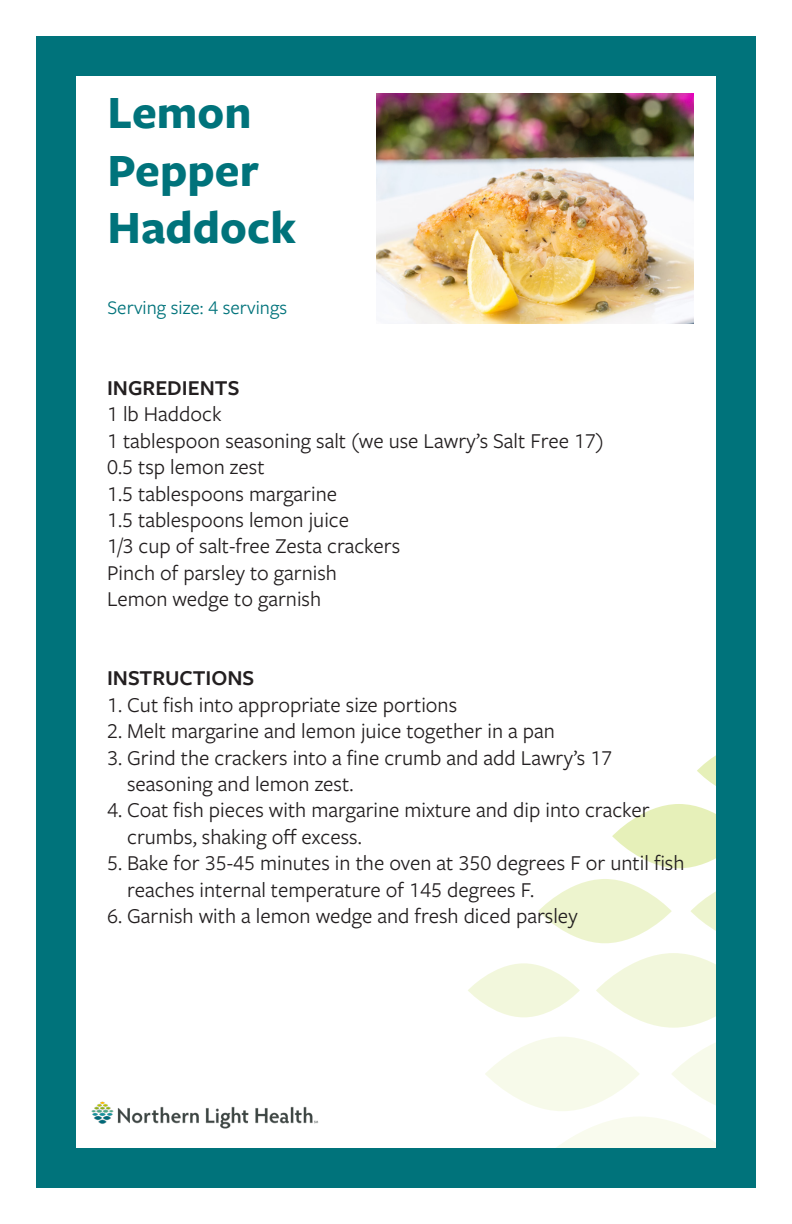
<style>
.page{position:relative;width:792px;height:1224px;background:#fff}
.page>*{position:absolute;margin:0;border:0;box-sizing:border-box;transform-origin:0 0}
.t1{font:700 48px/57.6px "Freight Sans Pro";color:#00737b}
.t2{font:22px/26.4px "Freight Sans Pro";color:#231f20}
.t3{font:600 22px "Freight Sans Pro";color:#231f20}
.t4{font:20px "Freight Sans Pro";color:#00737b}
</style>
<div class="page">
<svg style="left:538px;top:879px;width:134px;height:64px;background:#eff5d5"></svg>
<svg style="left:690px;top:892px;width:25px;height:38px"></svg>
<svg style="left:612px;top:756px;width:103px;height:112px"></svg>
<svg style="left:468px;top:963px;width:112px;height:54px;background:#f3f8e0"></svg>
<svg style="left:532px;top:953px;width:183px;height:194px"></svg>
<svg style="left:485px;top:1037px;width:155px;height:74px;fill:#f7faea"></svg>
<div style="left:36px;top:36px;width:720px;height:1152px;border:40px solid #00737b"></div>
<img style="left:376px;top:94px;width:318px;height:230px">
<img style="left:91px;top:1101px;width:228px;height:28px">
<p class="t1" style="left:108px;top:82px;width:190px">Lemon<br>Pepper<br>Haddock</p>
<p class="t4" style="left:108px;top:294px;width:181px">Serving size: 4 servings</p>
<p class="t3" style="left:107px;top:373px;width:134px">INGREDIENTS</p>
<p class="t2" style="left:107px;top:400px;width:116px">1 lb Haddock</p>
<p class="t2" style="left:107px;top:427px;width:498px">1 tablespoon seasoning salt (we use Lawry’s Salt Free 17)</p>
<p class="t2" style="left:107px;top:453px;width:159px">0.5 tsp lemon zest</p>
<p class="t2" style="left:107px;top:479px;width:232px">1.5 tablespoons margarine</p>
<p class="t2" style="left:107px;top:506px;width:244px">1.5 tablespoons lemon juice</p>
<p class="t2" style="left:107px;top:532px;width:295px">1/3 cup of salt-free Zesta crackers</p>
<p class="t2" style="left:107px;top:559px;width:232px">Pinch of parsley to garnish</p>
<p class="t2" style="left:107px;top:585px;width:216px">Lemon wedge to garnish</p>
<p class="t3" style="left:107px;top:663px;width:149px">INSTRUCTIONS</p>
<p class="t2" style="left:107px;top:691px;width:352px">1. Cut fish into appropriate size portions</p>
<p class="t2" style="left:107px;top:717px;width:449px">2. Melt margarine and lemon juice together in a pan</p>
<p class="t2" style="left:127px;top:743px;width:487px;text-indent:-20px">3. Grind the crackers into a fine crumb and add Lawry’s 17 seasoning and lemon zest.</p>
<p class="t2" style="left:127px;top:796px;width:524px;text-indent:-20px">4. Coat fish pieces with margarine mixture and dip into cracker crumbs, shaking off excess.</p>
<p class="t2" style="left:127px;top:849px;width:559px;text-indent:-20px">5. Bake for 35-45 minutes in the oven at 350 degrees F or until fish reaches internal temperature of 145 degrees F.</p>
<p class="t2" style="left:107px;top:902px;width:472px">6. Garnish with a lemon wedge and fresh diced parsley</p>
</div>
